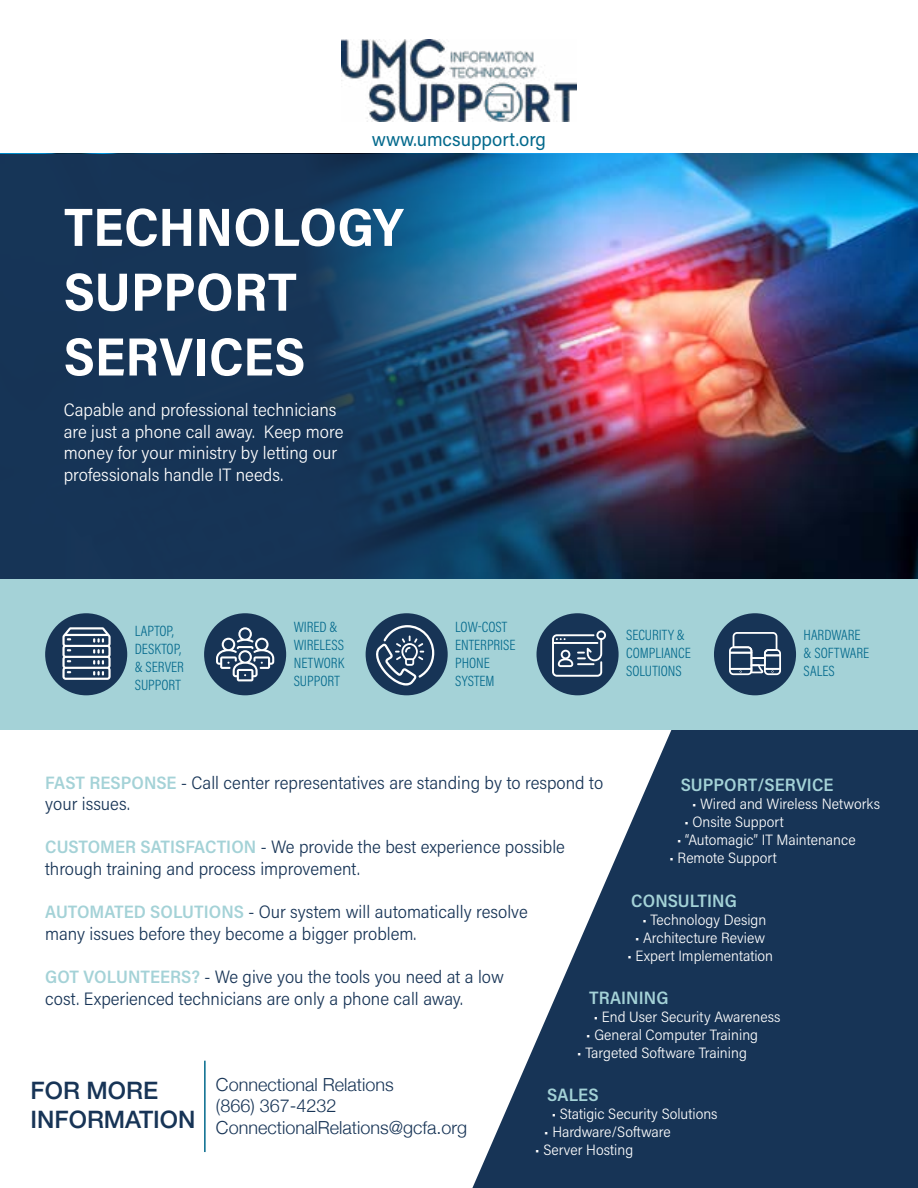
<style>
.page{position:relative;width:918px;height:1188px;background:#fff}
.page>*{position:absolute;margin:0;border:0;box-sizing:border-box;transform-origin:0 0}
.t1{font:700 54px/64.8px "Acumin Pro Semi Cond";letter-spacing:.005em;color:#fff}
.t2{font:500 24px/28.8px "Helvetica Neue";color:#173456}
.t3{font:19.5px "Acumin Pro Semi Cond";color:#03698c}
.t4{font:300 18px/21.6px "Acumin Pro Semi Cond";color:#173456}
.t5{font:300 18px/21.6px "Acumin Pro Semi Cond";color:#fff}
.t6{font:300 18px/21.6px "Helvetica Neue";color:#173456}
.t7{font:600 18px "Acumin Pro Semi Cond";letter-spacing:.005em;color:#a4d2d7}
.t8{font:300 15px "Acumin Pro Semi Cond";color:#fff}
.t9{font:300 15px/18px "Acumin Pro Cond";color:#03698c}
.s1{font-weight:600;color:#a4d2d7}
</style>
<div class="page">
<svg style="left:472px;top:730px;width:446px;height:458px;fill:#173456"></svg>
<div style="left:0;top:579px;width:918px;height:151px;background:#a4d2d7"></div>
<img style="left:341px;top:39px;width:236px;height:83px">
<div style="left:45px;top:613px;width:82px;height:82px;background:#173456;border-radius:50%"></div>
<svg style="left:62px;top:627px;width:49px;height:53px"></svg>
<div style="left:204px;top:613px;width:82px;height:82px;background:#173456;border-radius:50%"></div>
<svg style="left:216px;top:627px;width:58px;height:54px"></svg>
<div style="left:366px;top:613px;width:82px;height:82px;background:#173456;border-radius:50%"></div>
<svg style="left:373px;top:625px;width:61px;height:61px"></svg>
<div style="left:537px;top:613px;width:82px;height:82px;background:#173456;border-radius:50%"></div>
<svg style="left:552px;top:630px;width:54px;height:47px"></svg>
<div style="left:714px;top:613px;width:82px;height:82px;background:#173456;border-radius:50%"></div>
<svg style="left:729px;top:632px;width:52px;height:43px"></svg>
<hr style="left:204px;top:1061px;width:2px;height:91px;background:#03698c">
<img style="left:0;top:154px;width:918px;height:425px">
<p class="t3" style="left:372px;top:126px;width:176px">www.umcsupport.org</p>
<h1 class="t1" style="left:64px;top:192px;width:341px">TECHNOLOGY<br>SUPPORT<br>SERVICES</h1>
<p class="t5" style="left:64px;top:398px;width:281px">Capable and professional technicians are just a phone call away. Keep more money for your ministry by letting our professionals handle IT needs.</p>
<p class="t9" style="left:135px;top:621px;width:51px">LAPTOP,<br>DESKTOP, &amp; SERVER<br>SUPPORT</p>
<p class="t9" style="left:294px;top:617px;width:52px">WIRED &amp;<br>WIRELESS<br>NETWORK<br>SUPPORT</p>
<p class="t9" style="left:455px;top:617px;width:62px">LOW-COST<br>ENTERPRISE<br>PHONE<br>SYSTEM</p>
<p class="t9" style="left:626px;top:625px;width:66px">SECURITY &amp;<br>COMPLIANCE<br>SOLUTIONS</p>
<p class="t9" style="left:804px;top:625px;width:67px">HARDWARE &amp; SOFTWARE<br>SALES</p>
<p class="t4" style="left:45px;top:771px;width:560px"><span class="s1">FAST RESPONSE</span> - Call center representatives are standing by to respond to your issues.</p>
<p class="t4" style="left:45px;top:836px;width:521px"><span class="s1">CUSTOMER SATISFACTION</span> - We provide the best experience possible through training and process improvement.</p>
<p class="t4" style="left:45px;top:900px;width:484px"><span class="s1">AUTOMATED SOLUTIONS</span> - Our system will automatically resolve many issues before they become a bigger problem.</p>
<p class="t4" style="left:45px;top:965px;width:460px"><span class="s1">GOT VOLUNTEERS?</span> - We give you the tools you need at a low cost. Experienced technicians are only a phone call away.</p>
<p class="t7" style="left:681px;top:773px;width:154px">SUPPORT/SERVICE</p>
<p class="t8" style="left:692px;top:794px;width:190px">• Wired and Wireless Networks</p>
<p class="t8" style="left:685px;top:812px;width:101px">• Onsite Support</p>
<p class="t8" style="left:677px;top:830px;width:180px">• “Automagic” IT Maintenance</p>
<p class="t8" style="left:670px;top:848px;width:109px">• Remote Support</p>
<p class="t7" style="left:631px;top:888px;width:107px">CONSULTING</p>
<p class="t8" style="left:643px;top:909px;width:125px">• Technology Design</p>
<p class="t8" style="left:635px;top:927px;width:132px">• Architecture Review</p>
<p class="t8" style="left:628px;top:945px;width:147px">• Expert Implementation</p>
<p class="t7" style="left:589px;top:985px;width:81px">TRAINING</p>
<p class="t8" style="left:594px;top:1006px;width:188px">• End User Security Awareness</p>
<p class="t8" style="left:586px;top:1024px;width:173px">• General Computer Training</p>
<p class="t8" style="left:577px;top:1042px;width:171px">• Targeted Software Training</p>
<p class="t7" style="left:547px;top:1082px;width:53px">SALES</p>
<p class="t8" style="left:552px;top:1103px;width:167px">• Statigic Security Solutions</p>
<p class="t8" style="left:544px;top:1121px;width:128px">• Hardware/Software</p>
<p class="t8" style="left:535px;top:1139px;width:100px">• Server Hosting</p>
<h2 class="t2" style="left:31px;top:1074px;width:166px">FOR MORE<br>INFORMATION</h2>
<p class="t6" style="left:216px;top:1072px;width:253px">Connectional Relations<br>(866) 367-4232<br>ConnectionalRelations@gcfa.org</p>
</div>
